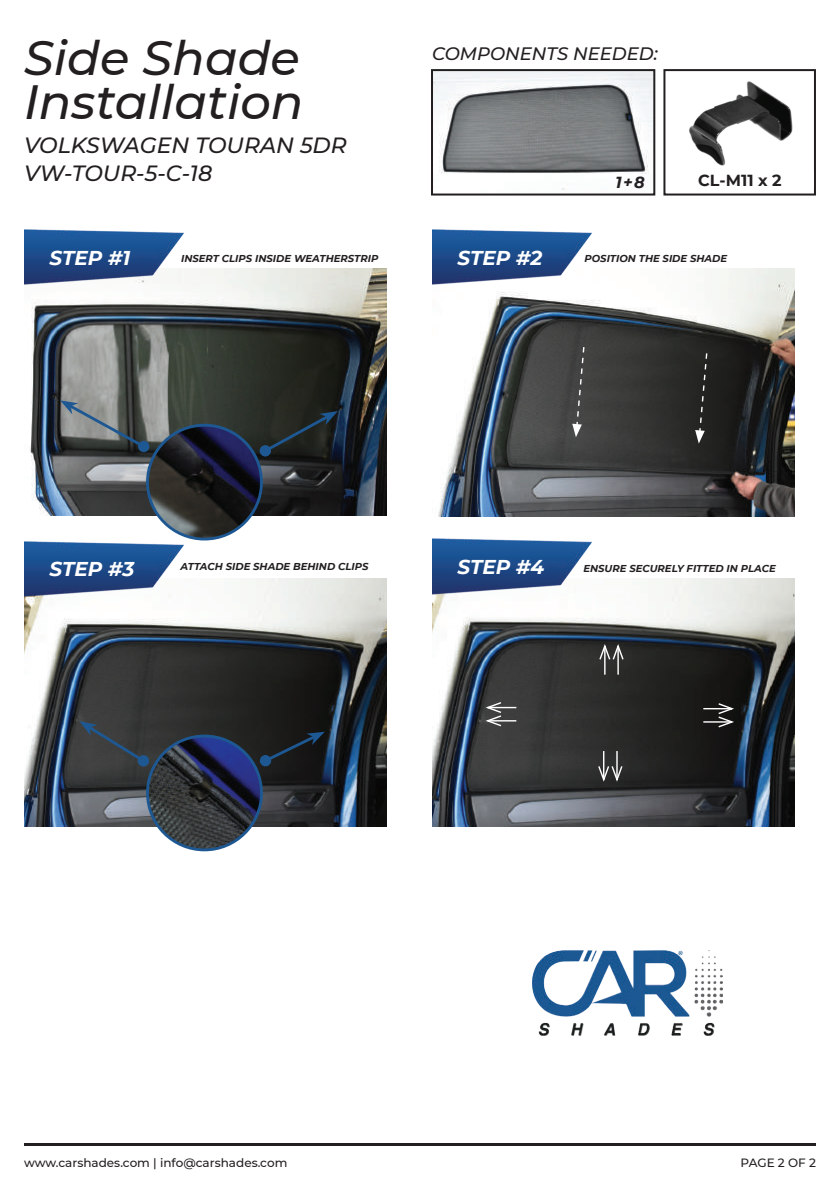
<style>
.page{position:relative;width:840px;height:1191px;background:#fff}
.page>*{position:absolute;margin:0;border:0;box-sizing:border-box;transform-origin:0 0}
.t1{font:italic 500 48px/44px "Montserrat";color:#231f20}
.t2{font:italic 500 22px/28px "Montserrat";color:#231f20}
.t3{font:italic 700 20px "Montserrat";color:#fff}
.t4{font:italic 500 18px "Montserrat";color:#231f20}
.t5{font:700 16px "Montserrat";color:#231f20}
.t6{font:italic 700 16px "Montserrat";color:#231f20}
.t7{font:500 12px "Montserrat";color:#231f20}
.t8{font:italic 700 10px "Montserrat";color:#231f20}
</style>
<div class="page">
<img style="left:30px;top:268px;width:356px;height:247px">
<img style="left:438px;top:268px;width:356px;height:248px">
<img style="left:24px;top:579px;width:362px;height:247px">
<img style="left:432px;top:578px;width:362px;height:248px">
<img style="left:24px;top:229px;width:160px;height:61px">
<img style="left:432px;top:229px;width:160px;height:61px">
<img style="left:24px;top:541px;width:160px;height:60px">
<img style="left:432px;top:538px;width:160px;height:61px">
<img style="left:689px;top:81px;width:104px;height:85px">
<div style="left:663px;top:69px;width:152px;height:126px;border:2px solid #231f20"></div>
<img style="left:434px;top:72px;width:218px;height:118px">
<div style="left:431px;top:69px;width:224px;height:126px;border:2px solid #231f20"></div>
<hr style="left:24px;top:1143px;width:791px;height:2px;background:#231f20">
<svg style="left:261px;top:731px;width:63px;height:33px;background:#191f24"></svg>
<div style="left:260px;top:755px;width:11px;height:11px;background:#1e5893;border-radius:50%"></div>
<svg style="left:572px;top:345px;width:13px;height:92px"></svg>
<svg style="left:694px;top:352px;width:13px;height:91px"></svg>
<img style="left:147px;top:425px;width:114px;height:114px;border-radius:57px">
<div style="left:146px;top:424px;width:117px;height:116px;border:3px solid #1e5893;border-radius:50%"></div>
<img style="left:147px;top:736px;width:114px;height:114px;border-radius:57px">
<div style="left:146px;top:734px;width:117px;height:117px;border:3px solid #1e5893;border-radius:50%"></div>
<div style="left:665px;top:171px;width:148px;height:16px;background:#fff"></div>
<svg style="left:598px;top:642px;width:26px;height:32px"></svg>
<svg style="left:703px;top:702px;width:32px;height:26px"></svg>
<svg style="left:483px;top:701px;width:33px;height:26px"></svg>
<svg style="left:596px;top:751px;width:27px;height:33px"></svg>
<img style="left:532px;top:951px;width:189px;height:84px">
<svg style="left:60px;top:400px;width:87px;height:50px;background:#646a6b"></svg>
<div style="left:138px;top:441px;width:11px;height:11px;background:#1e5893;border-radius:50%"></div>
<svg style="left:79px;top:721px;width:68px;height:43px;background:#393f43"></svg>
<div style="left:138px;top:755px;width:11px;height:11px;background:#1e5893;border-radius:50%"></div>
<svg style="left:261px;top:411px;width:76px;height:44px;background:#212829"></svg>
<div style="left:259px;top:445px;width:12px;height:11px;background:#1e5893;border-radius:50%"></div>
<h1 class="t1" style="left:24px;top:34px;width:281px">Side Shade<br>Installation</h1>
<h2 class="t2" style="left:24px;top:131px;width:324px">VOLKSWAGEN TOURAN 5DR<br>VW-TOUR-5-C-18</h2>
<h3 class="t4" style="left:432px;top:41px;width:227px">COMPONENTS NEEDED:</h3>
<h3 class="t6" style="left:615px;top:171px;width:31px">1 + 8</h3>
<h3 class="t5" style="left:697px;top:169px;width:85px">CL-M11 x 2</h3>
<h3 class="t3" style="left:49px;top:243px;width:82px">STEP #1</h3>
<h3 class="t3" style="left:457px;top:243px;width:86px">STEP #2</h3>
<p class="t8" style="left:181px;top:251px;width:198px">INSERT CLIPS INSIDE WEATHERSTRIP</p>
<p class="t8" style="left:584px;top:251px;width:144px">POSITION THE SIDE SHADE</p>
<h3 class="t3" style="left:49px;top:554px;width:86px">STEP #3</h3>
<h3 class="t3" style="left:457px;top:552px;width:88px">STEP #4</h3>
<p class="t8" style="left:583px;top:561px;width:194px">ENSURE SECURELY FITTED IN PLACE</p>
<p class="t8" style="left:180px;top:559px;width:189px">ATTACH SIDE SHADE BEHIND CLIPS</p>
<p class="t7" style="left:24px;top:1153px;width:265px">www.carshades.com | info@carshades.com</p>
<p class="t7" style="left:740px;top:1153px;width:77px">PAGE 2 OF 2</p>
</div>
